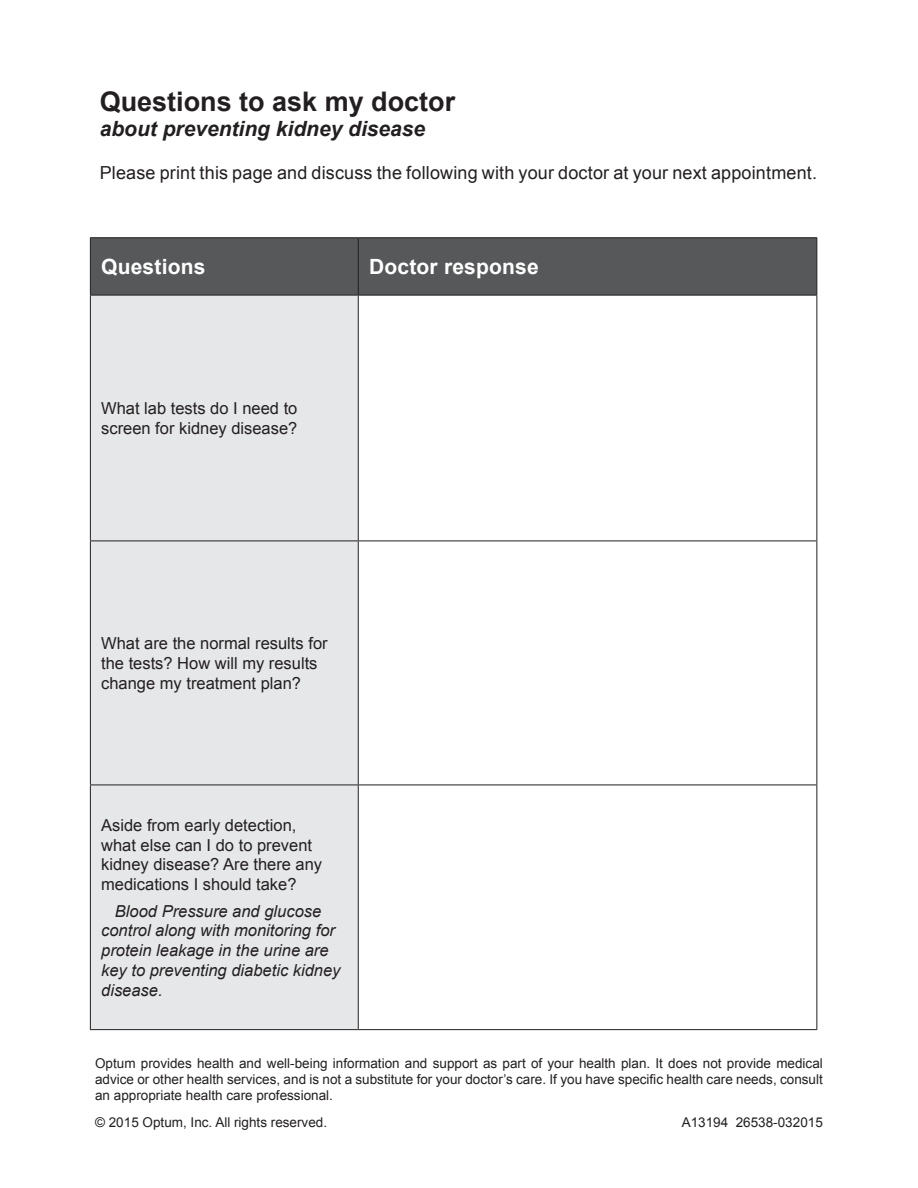
<style>
.page{position:relative;width:918px;height:1188px;background:#fff}
.page>*{position:absolute;margin:0;border:0;box-sizing:border-box;transform-origin:0 0}
.t1{font:700 27px "Arial";color:#231f20}
.t2{font:italic 700 21px "Arial";color:#231f20}
.t3{font:700 21px "Arial";letter-spacing:.01em;color:#fff}
.t4{font:18px "Arial";letter-spacing:.01em;color:#231f20}
.t5{font:16.5px/19.8px "Arial";color:#231f20}
.t6{font:italic 16.5px/19.8px "Arial";color:#231f20}
.t7{font:13.5px/16.2px "Arial";color:#231f20;text-align:justify}
</style>
<div class="page">
<div style="left:91px;top:238px;width:725px;height:57px;background:#57585a"></div>
<div style="left:91px;top:296px;width:267px;height:733px;background:#e6e7e9"></div>
<hr style="left:90px;top:237px;width:268px;height:1px;background:#231f20">
<hr style="left:90px;top:238px;width:1px;height:57px;background:#231f20">
<hr style="left:358px;top:237px;width:459px;height:1px;background:#231f20">
<hr style="left:816px;top:238px;width:1px;height:57px;background:#231f20">
<hr style="left:90px;top:295px;width:268px;height:1px;background:#231f20">
<hr style="left:90px;top:296px;width:1px;height:245px;background:#231f20">
<hr style="left:358px;top:295px;width:459px;height:1px;background:#231f20">
<hr style="left:358px;top:296px;width:1px;height:245px;background:#231f20">
<hr style="left:816px;top:296px;width:1px;height:245px;background:#231f20">
<hr style="left:90px;top:541px;width:268px;height:1px;background:#231f20">
<hr style="left:90px;top:541px;width:1px;height:244px;background:#231f20">
<hr style="left:358px;top:541px;width:459px;height:1px;background:#231f20">
<hr style="left:358px;top:541px;width:1px;height:244px;background:#231f20">
<hr style="left:816px;top:541px;width:1px;height:244px;background:#231f20">
<hr style="left:90px;top:785px;width:268px;height:1px;background:#231f20">
<hr style="left:90px;top:785px;width:1px;height:244px;background:#231f20">
<hr style="left:358px;top:785px;width:459px;height:1px;background:#231f20">
<hr style="left:358px;top:785px;width:1px;height:244px;background:#231f20">
<hr style="left:816px;top:785px;width:1px;height:244px;background:#231f20">
<hr style="left:90px;top:1029px;width:268px;height:1px;background:#231f20">
<hr style="left:358px;top:1029px;width:459px;height:1px;background:#231f20">
<hr style="left:358px;top:238px;width:1px;height:57px;background:#231f20">
<p class="t1" style="left:100px;top:84px;width:357px">Questions to ask my doctor</p>
<p class="t2" style="left:100px;top:115px;width:327px">about preventing kidney disease</p>
<p class="t4" style="left:100px;top:161px;width:719px">Please print this page and discuss the following with your doctor at your next appointment.</p>
<p class="t3" style="left:101px;top:253px;width:106px">Questions</p>
<p class="t3" style="left:369px;top:253px;width:171px">Doctor response</p>
<p class="t5" style="left:101px;top:399px;width:198px">What lab tests do I need to</p>
<p class="t5" style="left:101px;top:418px;width:198px">screen for kidney disease?</p>
<p class="t5" style="left:101px;top:634px;width:228px">What are the normal results for the tests? How will my results change my treatment plan?</p>
<p class="t5" style="left:101px;top:815px;width:223px">Aside from early detection, what else can I do to prevent kidney disease? Are there any medications I should take?</p>
<p class="t6" style="left:101px;top:901px;width:241px;text-indent:14px">Blood Pressure and glucose control along with monitoring for protein leakage in the urine are key to preventing diabetic kidney disease.</p>
<p class="t7" style="left:95px;top:1055px;width:729px">Optum provides health and well-being information and support as part of your health plan. It does not provide medical advice or other health services, and is not a substitute for your doctor’s care. If you have specific health care needs, consult an appropriate health care professional.</p>
<p class="t7" style="left:95px;top:1114px;width:234px">© 2015 Optum, Inc. All rights reserved.</p>
<p class="t7" style="left:682px;top:1114px;width:143px">A13194 26538-032015</p>
</div>
